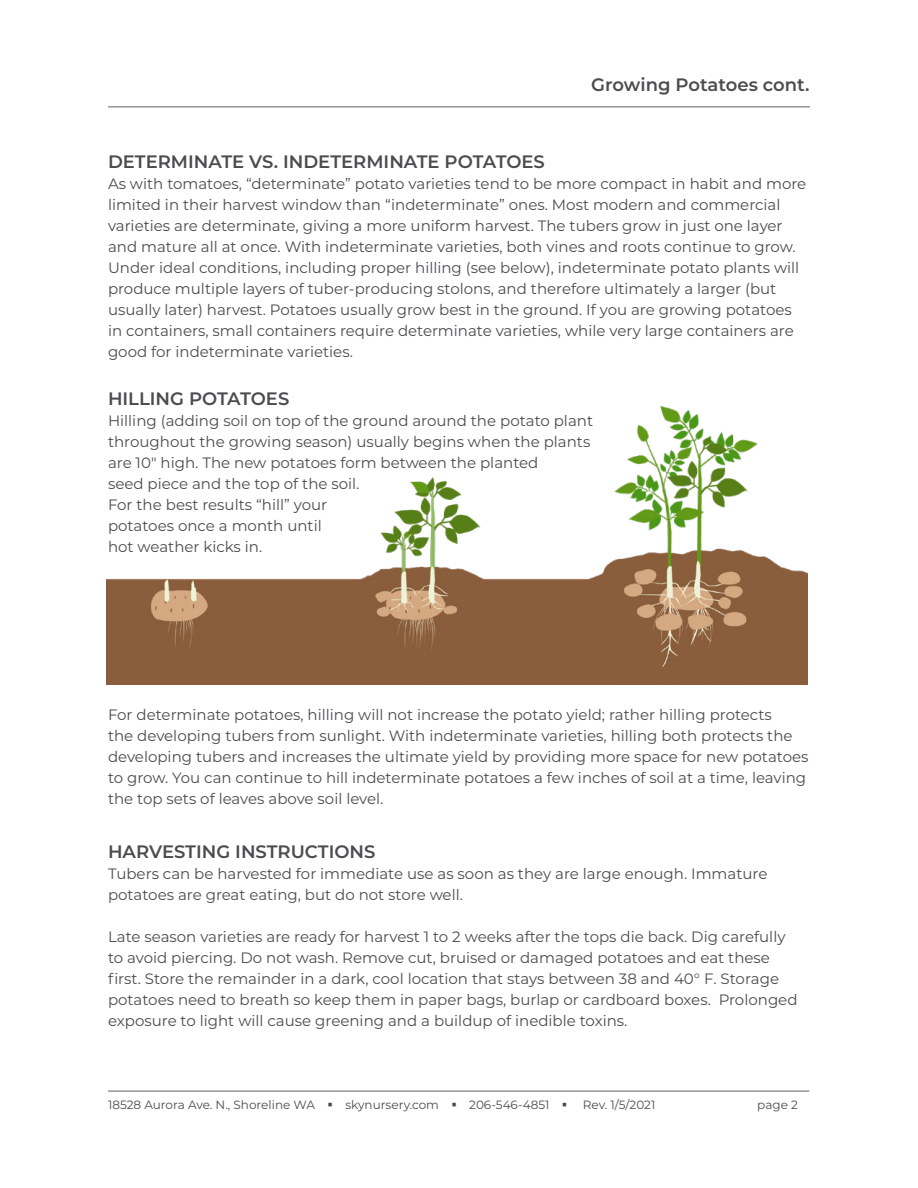
<style>
.page{position:relative;width:918px;height:1188px;background:#fff}
.page>*{position:absolute;margin:0;border:0;box-sizing:border-box;transform-origin:0 0}
.t1{font:600 18px "Montserrat";color:#4b4c4d}
.t2{font:15px/21px "Montserrat";color:#4b4c4d}
.t3{font:12px "Montserrat";color:#4b4c4d}
</style>
<div class="page">
<hr style="left:108px;top:1091px;width:701px;height:1px;background:#636366">
<hr style="left:108px;top:106px;width:702px;height:1px;background:#636366">
<img style="left:107px;top:405px;width:700px;height:280px">
<p class="t1" style="left:591px;top:72px;width:220px">Growing Potatoes cont.</p>
<p class="t1" style="left:108px;top:149px;width:438px">DETERMINATE VS. INDETERMINATE POTATOES</p>
<p class="t2" style="left:108px;top:173px;width:700px">As with tomatoes, “determinate” potato varieties tend to be more compact in habit and more limited in their harvest window than “indeterminate” ones. Most modern and commercial varieties are determinate, giving a more uniform harvest. The tubers grow in just one layer and mature all at once. With indeterminate varieties, both vines and roots continue to grow.<br>Under ideal conditions, including proper hilling (see below), indeterminate potato plants will produce multiple layers of tuber-producing stolons, and therefore ultimately a larger (but usually later) harvest. Potatoes usually grow best in the ground. If you are growing potatoes in containers, small containers require determinate varieties, while very large containers are good for indeterminate varieties.</p>
<p class="t1" style="left:108px;top:386px;width:183px">HILLING POTATOES</p>
<p class="t2" style="left:108px;top:410px;width:487px">Hilling (adding soil on top of the ground around the potato plant throughout the growing season) usually begins when the plants are 10" high. The new potatoes form between the planted<br>seed piece and the top of the soil.<br>For the best results “hill” your<br>potatoes once a month until<br>hot weather kicks in.</p>
<p class="t2" style="left:108px;top:704px;width:702px">For determinate potatoes, hilling will not increase the potato yield; rather hilling protects<br>the developing tubers from sunlight. With indeterminate varieties, hilling both protects the developing tubers and increases the ultimate yield by providing more space for new potatoes to grow. You can continue to hill indeterminate potatoes a few inches of soil at a time, leaving the top sets of leaves above soil level.</p>
<p class="t1" style="left:108px;top:839px;width:269px">HARVESTING INSTRUCTIONS</p>
<p class="t2" style="left:108px;top:863px;width:661px">Tubers can be harvested for immediate use as soon as they are large enough. Immature potatoes are great eating, but do not store well.</p>
<p class="t2" style="left:108px;top:926px;width:691px">Late season varieties are ready for harvest 1 to 2 weeks after the tops die back. Dig carefully to avoid piercing. Do not wash. Remove cut, bruised or damaged potatoes and eat these first. Store the remainder in a dark, cool location that stays between 38 and 40° F. Storage potatoes need to breath so keep them in paper bags, burlap or cardboard boxes. Prolonged exposure to light will cause greening and a buildup of inedible toxins.</p>
<p class="t3" style="left:108px;top:1096px;width:461px">18528 Aurora Ave. N., Shoreline WA ▪ skynursery.com ▪ 206-546-4851 ▪</p>
<p class="t3" style="left:583px;top:1096px;width:74px">Rev. 1/5/2021</p>
<p class="t3" style="left:757px;top:1096px;width:42px">page 2</p>
</div>
